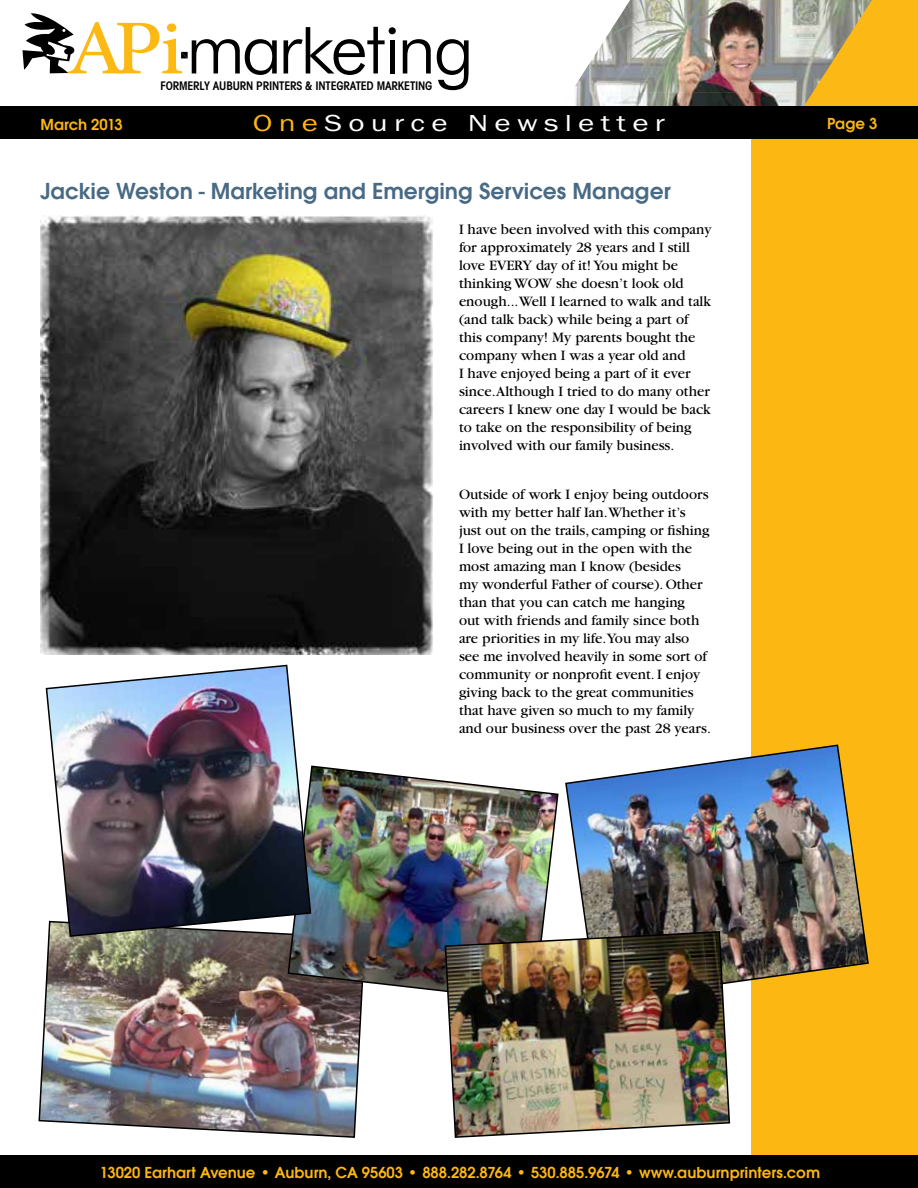
<style>
.page{position:relative;width:918px;height:1188px;background:#fff}
.page>*{position:absolute;margin:0;border:0;box-sizing:border-box;transform-origin:0 0}
.t1{font:600 24px "Avant Gar Got Itc TEE";color:#486a84}
.t2{font:24px "Franklin Gothic";letter-spacing:.2em;color:#fff;scale:1.3 1}
.t3{font:600 16.5px "Avant Gar Got Itc TEE";color:#fcb712}
.t4{font:15px/18px "Garamond";color:#000}
.t5{font:600 condensed 11.85px "Avant Garde";letter-spacing:-.015em;color:#000}
.s1{color:#fcb715}
</style>
<div class="page">
<img style="left:38px;top:938px;width:324px;height:200px">
<div style="left:752px;top:138px;width:166px;height:1050px;background:#fcb712"></div>
<img style="left:40px;top:216px;width:392px;height:439px">
<img style="left:565px;top:744px;width:304px;height:259px">
<img style="left:287px;top:765px;width:272px;height:238px">
<img style="left:45px;top:664px;width:267px;height:274px">
<img style="left:444px;top:930px;width:287px;height:208px">
<div style="left:687px;top:0;width:231px;height:139px;background:#fcb815"></div>
<img style="left:589px;top:0;width:237px;height:93px">
<img style="left:541px;top:64px;width:48px;height:43px">
<img style="left:589px;top:93px;width:98px;height:14px">
<img style="left:826px;top:0;width:46px;height:72px">
<img style="left:687px;top:92px;width:126px;height:15px">
<div style="left:0;top:107px;width:918px;height:32px;background:#000"></div>
<svg style="left:284px;top:27px;width:112px;height:48px"></svg>
<div style="left:390px;top:40px;width:5px;height:33px;background:#000"></div>
<svg style="left:403px;top:39px;width:28px;height:34px"></svg>
<svg style="left:437px;top:39px;width:32px;height:51px"></svg>
<svg style="left:23px;top:13px;width:254px;height:62px"></svg>
<div style="left:0;top:1155px;width:918px;height:33px;background:#000"></div>
<p class="t5" style="left:161px;top:79px;width:273px">FORMERLY AUBURN PRINTERS &amp; INTEGRATED MARKETING</p>
<h1 class="t2" style="left:253px;top:108px;width:319px"><span class="s1">One</span>Source Newsletter</h1>
<p class="t3" style="left:40px;top:115px;width:84px">March 2013</p>
<p class="t3" style="left:827px;top:114px;width:52px">Page 3</p>
<h1 class="t1" style="left:40px;top:177px;width:632px">Jackie Weston - Marketing and Emerging Services Manager</h1>
<p class="t4" style="left:459px;top:220px;width:254px">I have been involved with this company for approximately 28 years and I still love EVERY day of it! You might be thinking WOW she doesn’t look old enough...Well I learned to walk and talk (and talk back) while being a part of this company! My parents bought the company when I was a year old and<br>I have enjoyed being a part of it ever since.Although I tried to do many other careers I knew one day I would be back to take on the responsibility of being involved with our family business.</p>
<p class="t4" style="left:459px;top:486px;width:254px">Outside of work I enjoy being outdoors with my better half Ian.Whether it’s just out on the trails, camping or fishing I love being out in the open with the most amazing man I know (besides<br>my wonderful Father of course). Other than that you can catch me hanging<br>out with friends and family since both are priorities in my life.You may also see me involved heavily in some sort of community or nonprofit event. I enjoy giving back to the great communities that have given so much to my family and our business over the past 28 years.</p>
<p class="t3" style="left:100px;top:1163px;width:722px">13020 Earhart Avenue • Auburn, CA 95603 • 888.282.8764 • 530.885.9674 • www.auburnprinters.com</p>
</div>
